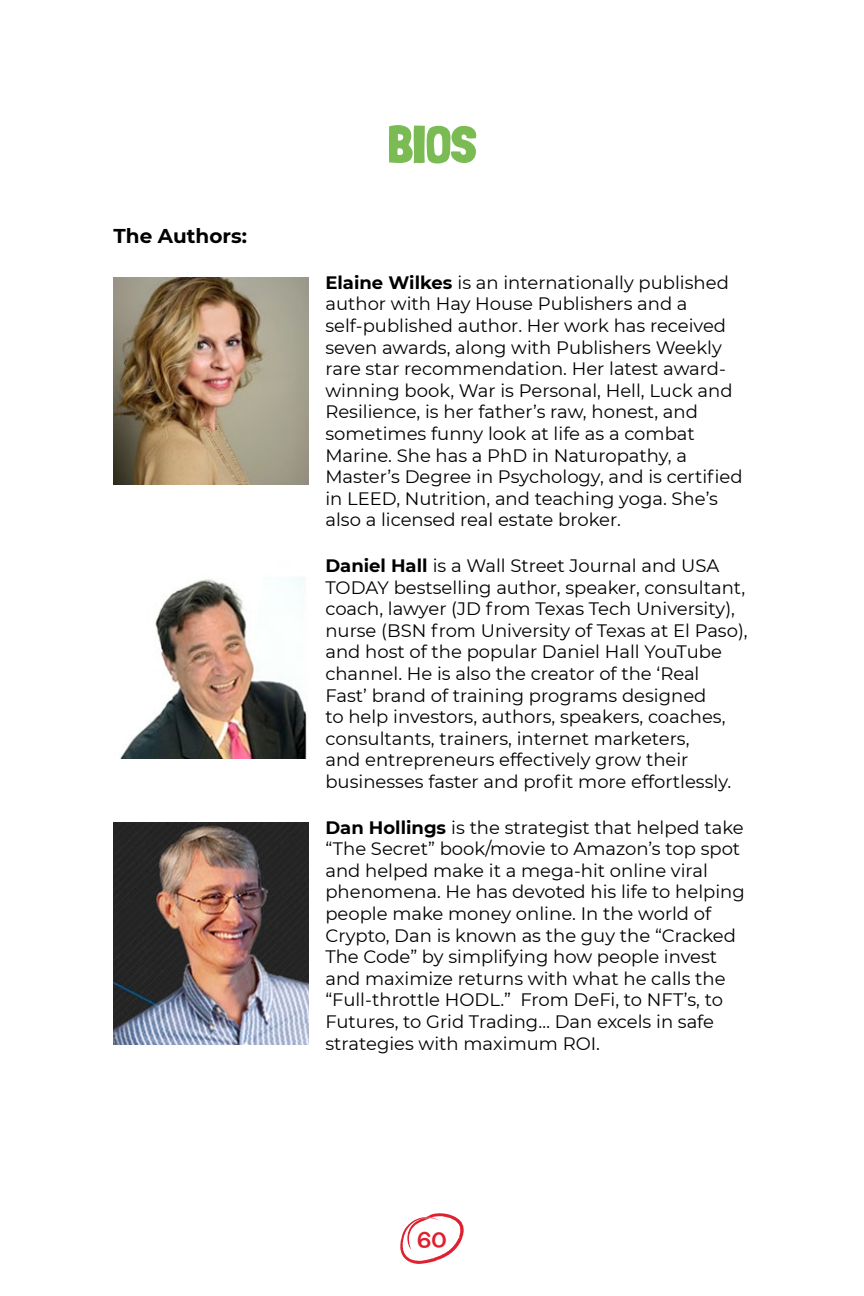
<style>
.page{position:relative;width:864px;height:1296px;background:#fff}
.page>*{position:absolute;margin:0;border:0;box-sizing:border-box;transform-origin:0 0}
.t1{font:900 52px "Londrina Solid";color:#7abb54}
.t2{font:600 24px "Mali";color:#dd212e}
.t3{font:700 20px "Montserrat";color:#000}
.t4{font:18px/21.6px "Montserrat";color:#000}
.s1{font-weight:700}
</style>
<div class="page">
<svg style="left:400px;top:1213px;width:64px;height:51px"></svg>
<img style="left:114px;top:278px;width:194px;height:206px">
<img style="left:120px;top:577px;width:187px;height:181px">
<img style="left:114px;top:823px;width:194px;height:222px">
<p class="t3" style="left:113px;top:222px;width:135px">The Authors:</p>
<h1 class="t1" style="left:388px;top:114px;width:90px">BIOS</h1>
<p class="t4" style="left:325px;top:271px;width:419px"><span class="s1">Elaine Wilkes</span> is an internationally published author with Hay House Publishers and a self-published author. Her work has received seven awards, along with Publishers Weekly rare star recommendation. Her latest award&shy;winning book, War is Personal, Hell, Luck and Resilience, is her father’s raw, honest, and sometimes funny look at life as a combat Marine. She has a PhD in Naturopathy, a Master’s Degree in Psychology, and is certified in LEED, Nutrition, and teaching yoga. She’s also a licensed real estate broker.</p>
<p class="t4" style="left:325px;top:554px;width:424px"><span class="s1">Daniel Hall</span> is a Wall Street Journal and USA TODAY bestselling author, speaker, consultant, coach, lawyer (JD from Texas Tech University), nurse (BSN from University of Texas at El Paso), and host of the popular Daniel Hall YouTube channel. He is also the creator of the ‘Real<br>Fast’ brand of training programs designed<br>to help investors, authors, speakers, coaches, consultants, trainers, internet marketers,<br>and entrepreneurs effectively grow their businesses faster and profit more effortlessly.</p>
<p class="t4" style="left:325px;top:816px;width:421px"><span class="s1">Dan Hollings</span> is the strategist that helped take “The Secret” book/movie to Amazon’s top spot and helped make it a mega-hit online viral phenomena. He has devoted his life to helping people make money online. In the world of Crypto, Dan is known as the guy the “Cracked The Code” by simplifying how people invest and maximize returns with what he calls the “Full-throttle HODL.” From DeFi, to NFT’s, to Futures, to Grid Trading… Dan excels in safe strategies with maximum ROI.</p>
<h2 class="t2" style="left:417px;top:1226px;width:31px">60</h2>
</div>
